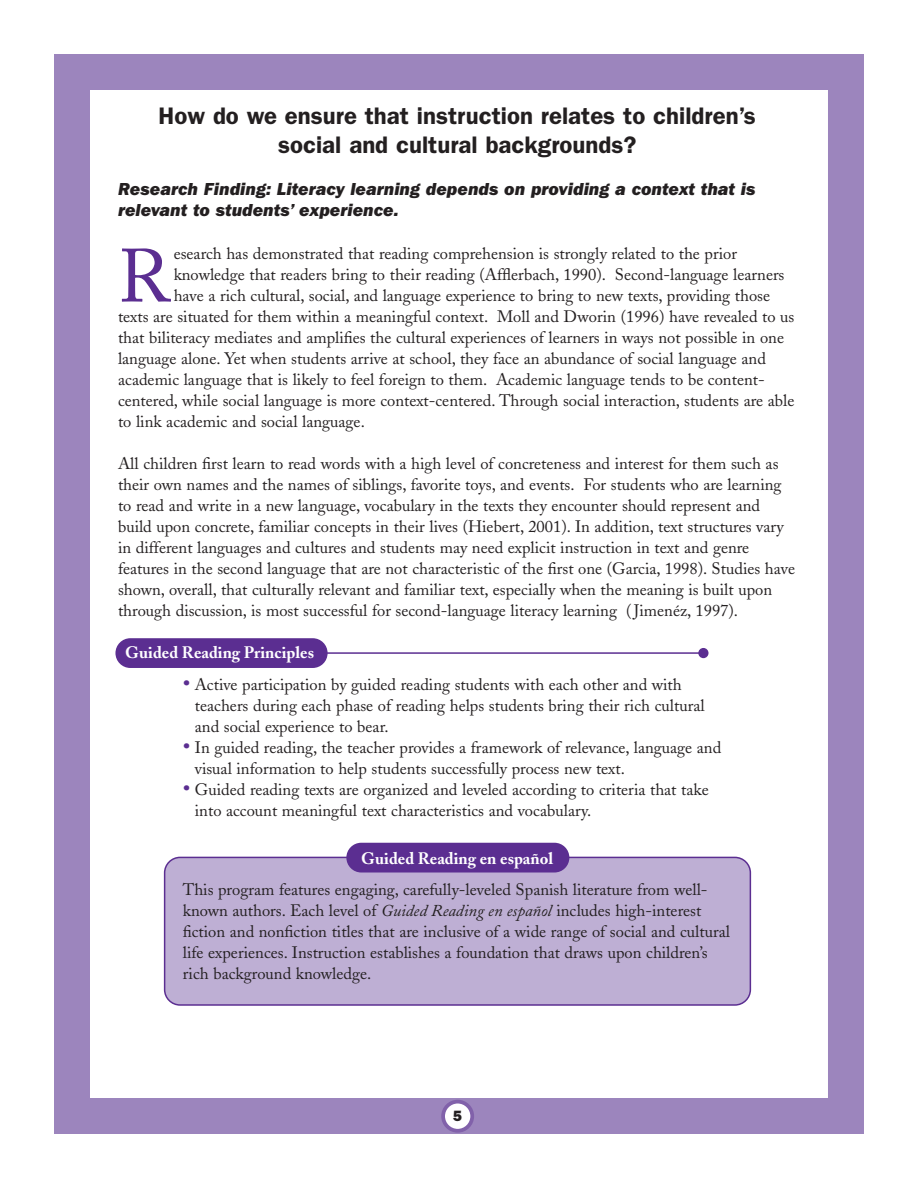
<style>
.page{position:relative;width:918px;height:1188px;background:#fff}
.page>*{position:absolute;margin:0;border:0;box-sizing:border-box;transform-origin:0 0}
.t1{font:74.55px "Adobe Caslon";color:#5b2e91}
.t2{font:600 24px/28.5px "Franklin Gothic";color:#231f20;text-align:center}
.t3{font:italic 800 18px/21px "Franklin Gothic";color:#231f20}
.t4{font:16.5px/21px "Adobe Caslon";color:#231f20}
.t5{font:700 16.5px "Adobe Caslon";color:#fff}
.t6{font:800 15px "Franklin Gothic";color:#231f20}
.s1{font-size:22.5px;color:#5b2e91}
.s2{font-style:italic}
</style>
<div class="page">
<div style="left:164px;top:857px;width:587px;height:149px;background:#beafd4"></div>
<div style="left:346px;top:843px;width:223px;height:30px;background:#5b2e91;border-radius:15px"></div>
<div style="left:54px;top:54px;width:810px;height:1080px;border:36px solid #9c85bd"></div>
<svg style="left:441px;top:1100px;width:33px;height:33px"></svg>
<hr style="left:287px;top:652px;width:418px;height:2px;background:#5b2e91">
<div style="left:698px;top:648px;width:11px;height:10px;background:#5b2e91;border-radius:50%"></div>
<div style="left:115px;top:638px;width:213px;height:30px;background:#5b2e91;border-radius:15px"></div>
<h2 class="t2" style="left:159px;top:104px;width:599px">How do we ensure that instruction relates to children’s social and cultural backgrounds?</h2>
<p class="t3" style="left:118px;top:180px;width:639px">Research Finding: Literacy learning depends on providing a context that is relevant to students’ experience.</p>
<h1 class="t1" style="left:118px;top:247px;width:53px">R</h1>
<p class="t4" style="left:174px;top:245px;width:565px">esearch has demonstrated that reading comprehension is strongly related to the prior</p>
<p class="t4" style="left:174px;top:266px;width:612px">knowledge that readers bring to their reading (Afflerbach, 1990). Second-language learners</p>
<p class="t4" style="left:174px;top:287px;width:598px">have a rich cultural, social, and language experience to bring to new texts, providing those</p>
<p class="t4" style="left:118px;top:308px;width:678px">texts are situated for them within a meaningful context. Moll and Dworin (1996) have revealed to us</p>
<p class="t4" style="left:118px;top:329px;width:668px">that biliteracy mediates and amplifies the cultural experiences of learners in ways not possible in one</p>
<p class="t4" style="left:118px;top:350px;width:649px">language alone. Yet when students arrive at school, they face an abundance of social language and</p>
<p class="t4" style="left:118px;top:371px;width:648px">academic language that is likely to feel foreign to them. Academic language tends to be content-</p>
<p class="t4" style="left:118px;top:392px;width:678px">centered, while social language is more context-centered. Through social interaction, students are able</p>
<p class="t4" style="left:118px;top:413px;width:248px">to link academic and social language.</p>
<p class="t4" style="left:118px;top:455px;width:679px">All children first learn to read words with a high level of concreteness and interest for them such as their own names and the names of siblings, favorite toys, and events. For students who are learning to read and write in a new language, vocabulary in the texts they encounter should represent and build upon concrete, familiar concepts in their lives (Hiebert, 2001). In addition, text structures vary in different languages and cultures and students may need explicit instruction in text and genre features in the second language that are not characteristic of the first one (Garcia, 1998). Studies have shown, overall, that culturally relevant and familiar text, especially when the meaning is built upon through discussion, is most successful for second-language literacy learning ( Jimenéz, 1997).</p>
<p class="t5" style="left:125px;top:646px;width:190px">Guided Reading Principles</p>
<p class="t4" style="left:195px;top:676px;width:511px;text-indent:-12px"><span class="s1">•</span> Active participation by guided reading students with each other and with teachers during each phase of reading helps students bring their rich cultural and social experience to bear.</p>
<p class="t4" style="left:195px;top:739px;width:528px;text-indent:-12px"><span class="s1">•</span> In guided reading, the teacher provides a framework of relevance, language and visual information to help students successfully process new text.</p>
<p class="t4" style="left:195px;top:781px;width:515px;text-indent:-12px"><span class="s1">•</span> Guided reading texts are organized and leveled according to criteria that take into account meaningful text characteristics and vocabulary.</p>
<p class="t5" style="left:361px;top:852px;width:194px">Guided Reading en español</p>
<p class="t4" style="left:183px;top:881px;width:549px">This program features engaging, carefully-leveled Spanish literature from well&shy;known authors. Each level of <span class="s2">Guided Reading en español</span> includes high-interest fiction and nonfiction titles that are inclusive of a wide range of social and cultural life experiences. Instruction establishes a foundation that draws upon children’s rich background knowledge.</p>
<p class="t6" style="left:453px;top:1111px;width:10px">5</p>
</div>
